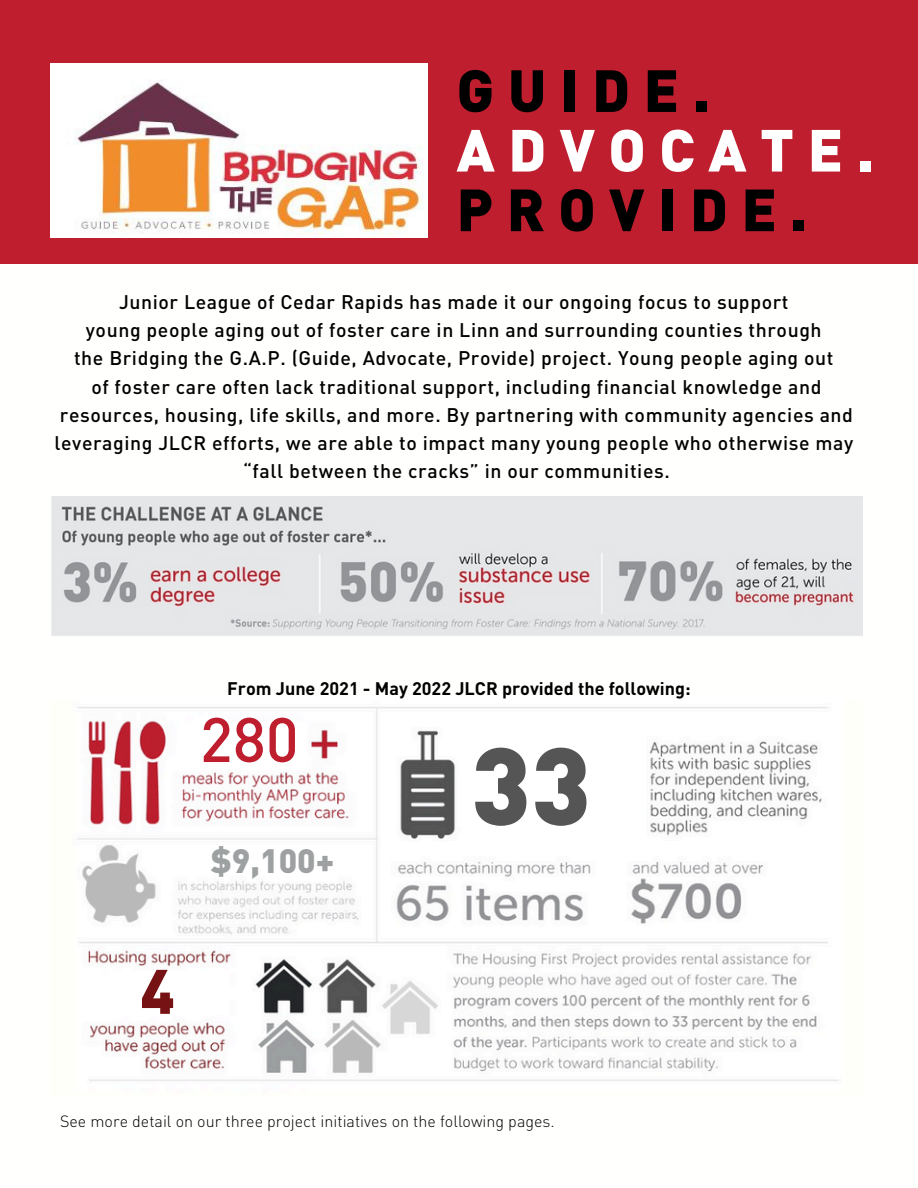
<style>
.page{position:relative;width:918px;height:1188px;background:#fff}
.page>*{position:absolute;margin:0;border:0;box-sizing:border-box;transform-origin:0 0}
.t1{font:900 108px "DINOT";color:#555}
.t2{font:500 61.8px "DINOT";color:#bf1e2e}
.t3{font:900 61.8px "DINOT";color:#761213}
.t4{font:900 58.5px/59.7px "DINOT";letter-spacing:.23em;color:#000}
.t5{font:900 33.45px "DINOT";color:#9ea1a2}
.t6{font:500 19.5px/28.2px "DINOT";letter-spacing:.03em;color:#000;text-align:center}
.t7{font:700 18px "DINOT";color:#000}
.t8{font:300 16.05px "DINOT";color:#000}
.s1{color:#fff}
</style>
<div class="page">
<div style="left:0;top:0;width:918px;height:264px;background:#bf1e2e"></div>
<img style="left:51px;top:497px;width:812px;height:139px">
<img style="left:50px;top:64px;width:377px;height:174px">
<img style="left:77px;top:707px;width:761px;height:374px">
<p class="t4" style="left:457px;top:59px;width:419px">GUIDE.<br><span class="s1">ADVOCATE.<br></span>PROVIDE.</p>
<p class="t6" style="left:55px;top:287px;width:800px">Junior League of Cedar Rapids has made it our ongoing focus to support<br>young people aging out of foster care in Linn and surrounding counties through<br>the Bridging the G.A.P. (Guide, Advocate, Provide) project. Young people aging out<br>of foster care often lack traditional support, including financial knowledge and resources, housing, life skills, and more. By partnering with community agencies and leveraging JLCR efforts, we are able to impact many young people who otherwise may “fall between the cracks” in our communities.</p>
<h2 class="t7" style="left:227px;top:676px;width:465px">From June 2021 - May 2022 JLCR provided the following:</h2>
<p class="t2" style="left:200px;top:698px;width:100px">280</p>
<h4 class="t5" style="left:211px;top:838px;width:125px">$9,100+</h4>
<p class="t3" style="left:140px;top:950px;width:36px">4</p>
<h4 class="t1" style="left:471px;top:713px;width:122px">33</h4>
<h1 class="t8" style="left:60px;top:1111px;width:496px">See more detail on our three project initiatives on the following pages.</h1>
</div>
